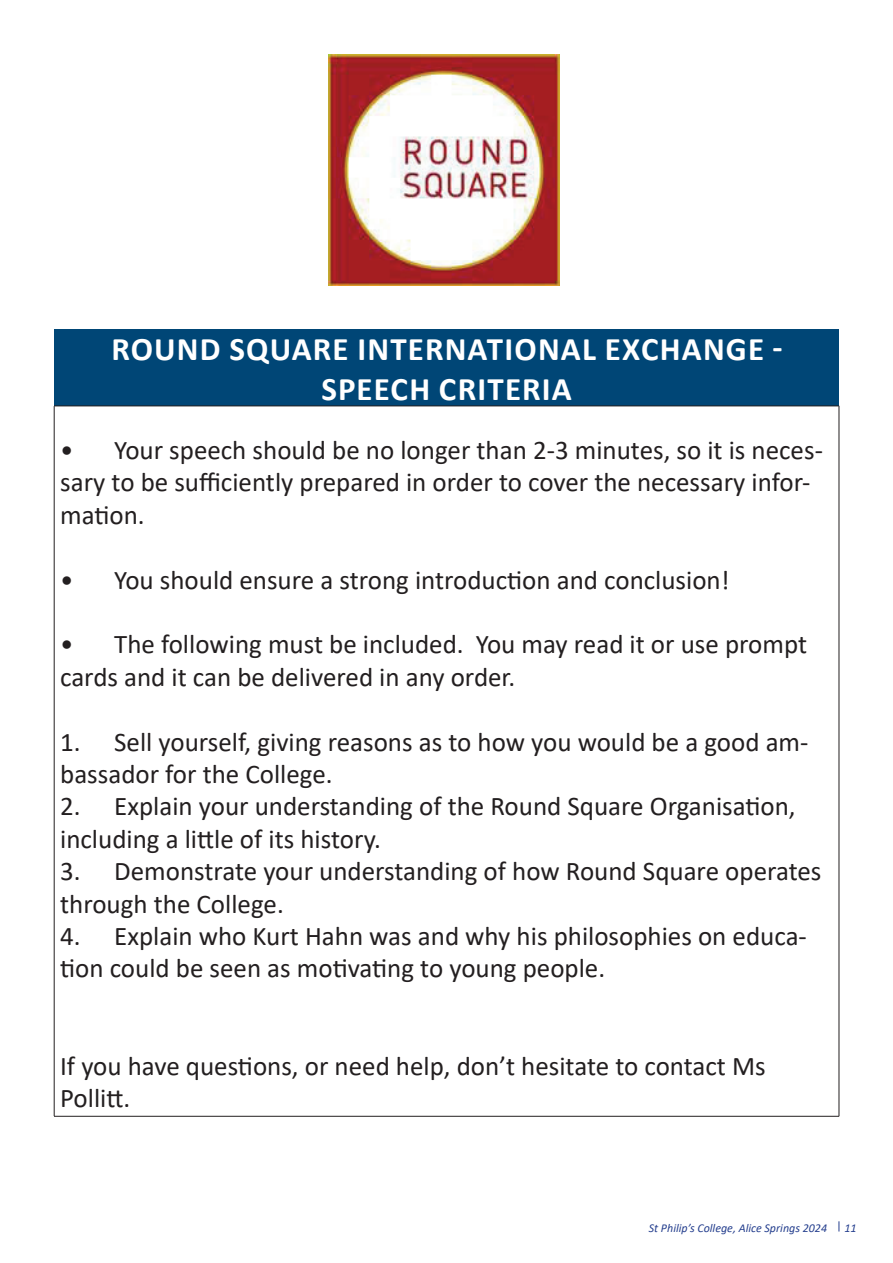
<style>
.page{position:relative;width:893px;height:1263px;background:#fff}
.page>*{position:absolute;margin:0;border:0;box-sizing:border-box;transform-origin:0 0}
.t1{font:700 33px/39.6px "Calibri";letter-spacing:.035em;color:#fff;text-align:center}
.t2{font:27px/32.4px "Calibri";color:#231f20}
.t3{font:italic 12px "Calibri";color:#253f8e}
</style>
<div class="page">
<img style="left:328px;top:54px;width:232px;height:231px">
<div style="left:54px;top:330px;width:785px;height:76px;background:#004676"></div>
<hr style="left:54px;top:406px;width:785px;height:1px;background:#231f20">
<hr style="left:54px;top:406px;width:1px;height:710px;background:#231f20">
<hr style="left:839px;top:406px;width:1px;height:710px;background:#231f20">
<hr style="left:54px;top:1116px;width:785px;height:1px;background:#231f20">
<p class="t1" style="left:111px;top:329px;width:672px">ROUND SQUARE INTERNATIONAL EXCHANGE -<br>SPEECH CRITERIA</p>
<p class="t2" style="left:60px;top:433px;width:764px">• Your speech should be no longer than 2-3 minutes, so it is neces&shy;sary to be sufficiently prepared in order to cover the necessary infor&shy;mation.</p>
<p class="t2" style="left:60px;top:563px;width:671px">• You should ensure a strong introduction and conclusion!</p>
<p class="t2" style="left:60px;top:627px;width:748px">• The following must be included. You may read it or use prompt cards and it can be delivered in any order.</p>
<p class="t2" style="left:60px;top:725px;width:750px">1. Sell yourself, giving reasons as to how you would be a good am&shy;bassador for the College.</p>
<p class="t2" style="left:60px;top:789px;width:737px">2. Explain your understanding of the Round Square Organisation, including a little of its history.</p>
<p class="t2" style="left:60px;top:854px;width:763px">3. Demonstrate your understanding of how Round Square operates through the College.</p>
<p class="t2" style="left:60px;top:919px;width:748px">4. Explain who Kurt Hahn was and why his philosophies on educa&shy;tion could be seen as motivating to young people.</p>
<p class="t2" style="left:60px;top:1049px;width:707px">If you have questions, or need help, don’t hesitate to contact Ms<br>Pollitt.</p>
<p class="t3" style="left:649px;top:1220px;width:180px">St Philip’s College, Alice Springs 2024</p>
<p class="t3" style="left:844px;top:1220px;width:14px">11</p>
</div>
